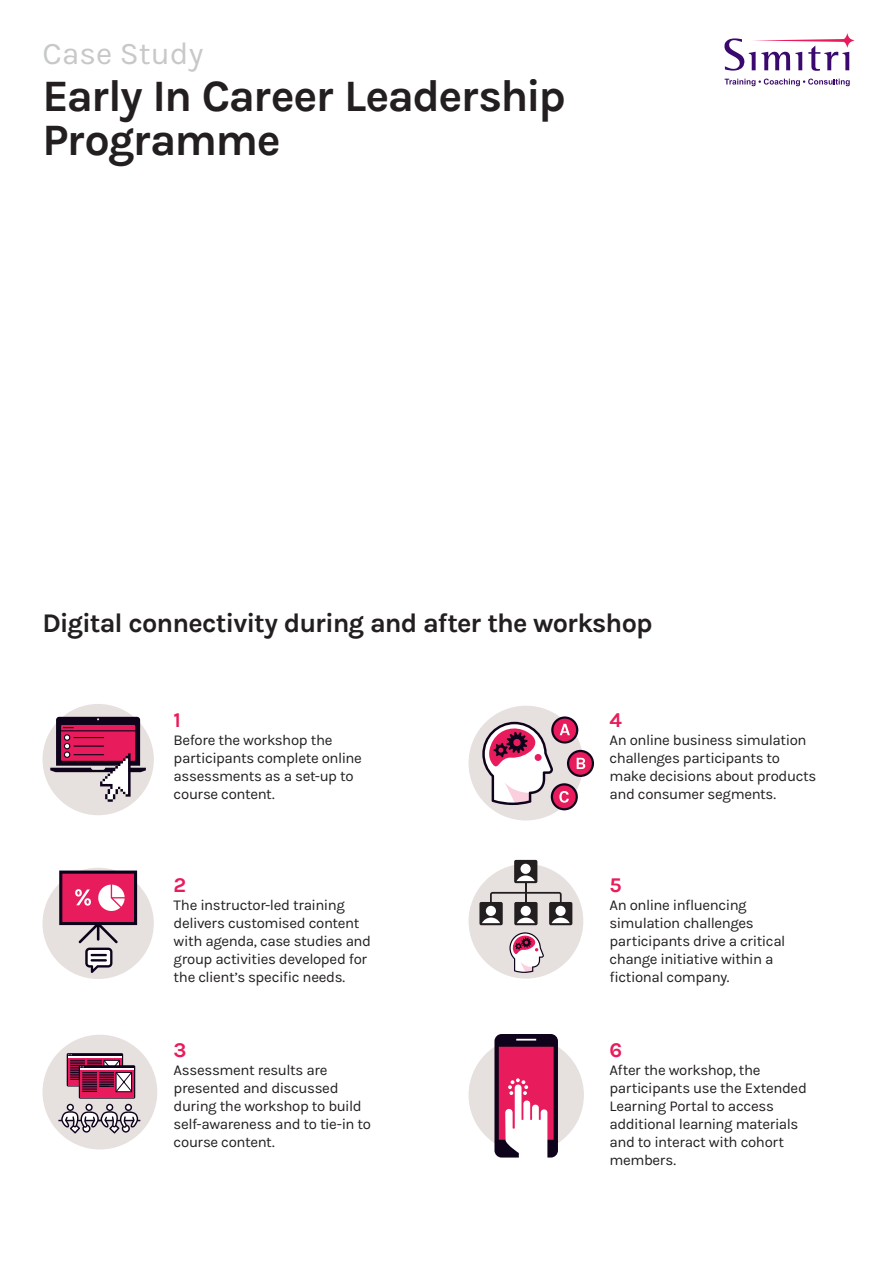
<style>
.page{position:relative;width:893px;height:1263px;background:#fff}
.page>*{position:absolute;margin:0;border:0;box-sizing:border-box;transform-origin:0 0}
.Company_Name{font:700 45px/43.5px "Karla";letter-spacing:-.035em;color:#231f20}
.t1{font:31.5px "Karla";color:#c7c8ca}
.Introduction{font:700 27px "Karla";letter-spacing:-.035em;color:#231f20}
.Numbers{font:700 21px "Karla";color:#e81c5c}
.Body_Text{font:15px/18px "Karla";letter-spacing:-.025em;color:#231f20}
</style>
<div class="page">
<div style="left:43px;top:704px;width:111px;height:111px;background:#e6e0de;border-radius:50%"></div>
<svg style="left:50px;top:717px;width:96px;height:85px"></svg>
<div style="left:43px;top:868px;width:111px;height:111px;background:#e6e0de;border-radius:50%"></div>
<svg style="left:59px;top:870px;width:78px;height:103px"></svg>
<div style="left:43px;top:1035px;width:114px;height:114px;background:#e6e0de;border-radius:50%"></div>
<svg style="left:67px;top:1053px;width:56px;height:33px"></svg>
<svg style="left:79px;top:1065px;width:56px;height:34px"></svg>
<hr style="left:80px;top:1068px;width:54px;height:1px;background:#fff">
<svg style="left:80px;top:1070px;width:54px;height:27px"></svg>
<svg style="left:68px;top:1054px;width:64px;height:38px"></svg>
<div style="left:125px;top:1104px;width:7px;height:7px;background:#0f031c;border-radius:50%"></div>
<svg style="left:58px;top:1105px;width:82px;height:28px"></svg>
<div style="left:469px;top:706px;width:114px;height:114px;background:#e6e0de;border-radius:50%"></div>
<svg style="left:551px;top:716px;width:27px;height:27px"></svg>
<div style="left:553px;top:719px;width:23px;height:22px;background:#e81c5c;border-radius:50%"></div>
<svg style="left:560px;top:724px;width:10px;height:11px"></svg>
<svg style="left:567px;top:750px;width:27px;height:27px"></svg>
<div style="left:569px;top:752px;width:23px;height:23px;background:#e81c5c;border-radius:50%"></div>
<svg style="left:577px;top:758px;width:8px;height:11px"></svg>
<svg style="left:551px;top:783px;width:27px;height:27px"></svg>
<div style="left:553px;top:785px;width:23px;height:23px;background:#e81c5c;border-radius:50%"></div>
<svg style="left:559px;top:791px;width:10px;height:12px"></svg>
<svg style="left:482px;top:722px;width:71px;height:83px"></svg>
<div style="left:469px;top:864px;width:114px;height:114px;background:#e6e0de;border-radius:50%"></div>
<div style="left:514px;top:860px;width:23px;height:23px;background:#231f20;border-radius:2px"></div>
<div style="left:520px;top:864px;width:11px;height:10px;background:#fff;border-radius:50%"></div>
<svg style="left:517px;top:875px;width:18px;height:6px"></svg>
<div style="left:514px;top:902px;width:24px;height:23px;background:#231f20;border-radius:2px"></div>
<div style="left:521px;top:906px;width:10px;height:10px;background:#fff;border-radius:50%"></div>
<svg style="left:517px;top:917px;width:18px;height:6px"></svg>
<div style="left:479px;top:902px;width:24px;height:23px;background:#231f20;border-radius:2px"></div>
<div style="left:486px;top:906px;width:10px;height:10px;background:#fff;border-radius:50%"></div>
<svg style="left:482px;top:917px;width:18px;height:6px"></svg>
<div style="left:549px;top:902px;width:23px;height:23px;background:#231f20;border-radius:2px"></div>
<div style="left:555px;top:906px;width:11px;height:10px;background:#fff;border-radius:50%"></div>
<svg style="left:552px;top:917px;width:18px;height:6px"></svg>
<svg style="left:490px;top:892px;width:72px;height:11px"></svg>
<hr style="left:525px;top:882px;width:2px;height:21px;background:#231f20">
<svg style="left:509px;top:932px;width:35px;height:41px"></svg>
<div style="left:469px;top:1037px;width:115px;height:116px;background:#e6e0de;border-radius:50%"></div>
<svg style="left:494px;top:1034px;width:64px;height:124px"></svg>
<svg style="left:724px;top:33px;width:131px;height:38px"></svg>
<svg style="left:725px;top:79px;width:125px;height:7px"></svg>
<p class="t1" style="left:43px;top:36px;width:163px">Case Study</p>
<p class="Company_Name" style="left:43px;top:74px;width:525px">Early In Career Leadership<br>Programme</p>
<p class="Introduction" style="left:43px;top:608px;width:611px">Digital connectivity during and after the workshop</p>
<p class="Numbers" style="left:174px;top:707px;width:9px">1</p>
<p class="Body_Text" style="left:174px;top:731px;width:190px">Before the workshop the participants complete online assessments as a set-up to course content.</p>
<p class="Numbers" style="left:174px;top:872px;width:14px">2</p>
<p class="Body_Text" style="left:174px;top:896px;width:199px">The instructor-led training delivers customised content with agenda, case studies and group activities developed for the client’s specific needs.</p>
<p class="Numbers" style="left:174px;top:1037px;width:15px">3</p>
<p class="Body_Text" style="left:174px;top:1061px;width:199px">Assessment results are presented and discussed during the workshop to build self-awareness and to tie-in to course content.</p>
<p class="Numbers" style="left:609px;top:707px;width:14px">4</p>
<p class="Body_Text" style="left:609px;top:731px;width:208px">An online business simulation challenges participants to make decisions about products and consumer segments.</p>
<p class="Numbers" style="left:609px;top:872px;width:14px">5</p>
<p class="Body_Text" style="left:609px;top:896px;width:177px">An online influencing simulation challenges participants drive a critical change initiative within a fictional company.</p>
<p class="Numbers" style="left:609px;top:1037px;width:14px">6</p>
<p class="Body_Text" style="left:609px;top:1061px;width:199px">After the workshop, the participants use the Extended<br>Learning Portal to access additional learning materials and to interact with cohort members.</p>
</div>
